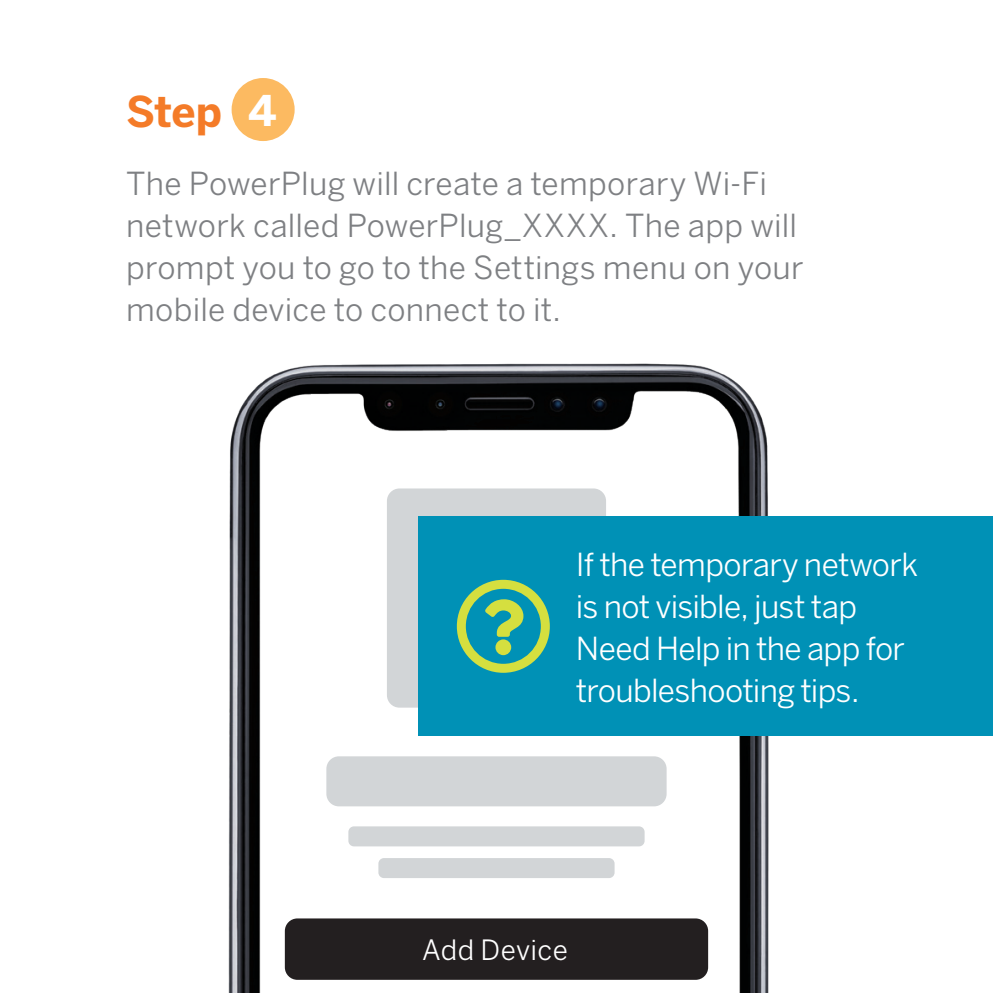
<style>
.page{position:relative;width:993px;height:993px;background:#fff}
.page>*{position:absolute;margin:0;border:0;box-sizing:border-box;transform-origin:0 0}
.t1{font:700 42px "Benton Sans";color:#f47b28}
.t2{font:31.5px/42px "Benton Sans";letter-spacing:.01em;color:#7e8083}
.t3{font:31.5px/42px "Benton Sans";letter-spacing:-.02em;color:#fff}
.t4{font:27.65px "Benton Sans";letter-spacing:.015em;color:#fff}
.s1{color:#fff}
</style>
<div class="page">
<div style="left:231px;top:78px;width:63px;height:63px;background:#fcba61;border-radius:50%"></div>
<img style="left:228px;top:363px;width:667px;height:629px">
<div style="left:387px;top:488px;width:219px;height:219px;background:#d2d5d7;border-radius:12px"></div>
<div style="left:326px;top:756px;width:340px;height:50px;background:#d2d5d7;border-radius:12px"></div>
<div style="left:285px;top:918px;width:423px;height:61px;background:#231f20;border-radius:12px"></div>
<div style="left:348px;top:826px;width:296px;height:20px;background:#d2d5d7;border-radius:6px"></div>
<div style="left:378px;top:857px;width:236px;height:20px;background:#d2d5d7;border-radius:6px"></div>
<div style="left:418px;top:516px;width:574px;height:219px;background:#0091b6"></div>
<svg style="left:457px;top:579px;width:92px;height:93px"></svg>
<h1 class="t1" style="left:126px;top:87px;width:152px">Step <span class="s1">4</span></h1>
<p class="t2" style="left:126px;top:162px;width:679px">The PowerPlug will create a temporary Wi-Fi network called PowerPlug_XXXX. The app will prompt you to go to the Settings menu on your mobile device to connect to it.</p>
<p class="t3" style="left:576px;top:542px;width:343px">If the temporary network is not visible, just tap<br>Need Help in the app for troubleshooting tips.</p>
<p class="t4" style="left:422px;top:933px;width:147px">Add Device</p>
</div>
